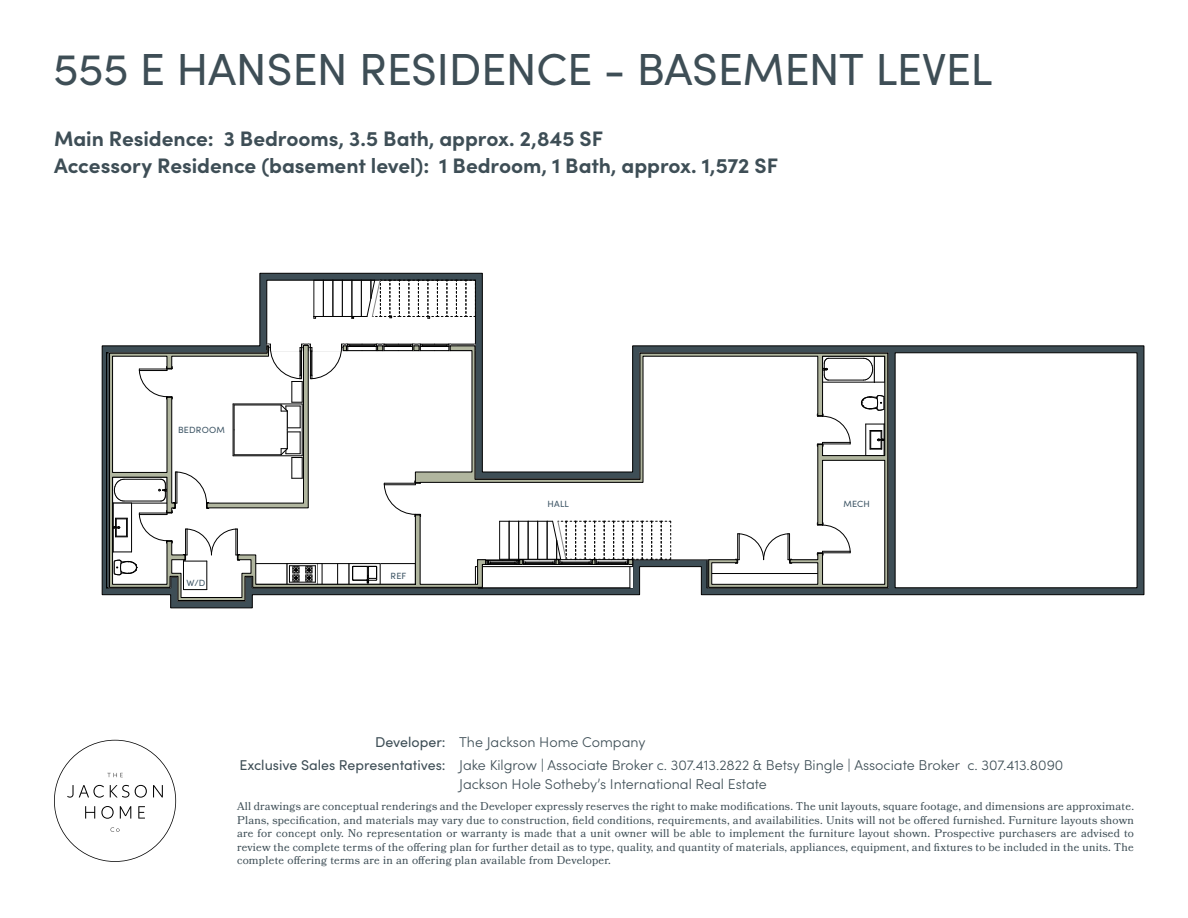
<style>
.page{position:relative;width:1188px;height:918px;background:#fff}
.page>*{position:absolute;margin:0;border:0;box-sizing:border-box;transform-origin:0 0}
.t1{font:45px "Sofia Pro";letter-spacing:-.01em;color:#3e4e56}
.t2{font:700 21px/26.2px "Sofia Pro";color:#3e4e56}
.t3{font:300 14.25px/23px "Sofia Pro";color:#3e4e56}
.t4{font:11.25px/13.5px "Bookmania";letter-spacing:.02em;color:#3e4e56;text-align:justify}
.t5{font:9px "Sofia Pro";letter-spacing:.025em;color:#3c5464}
.s1{font-weight:400}
</style>
<div class="page">
<svg style="left:101px;top:272px;width:1044px;height:337px"></svg>
<hr style="left:707px;top:588px;width:181px;height:1px;background:#000">
<hr style="left:107px;top:588px;width:64px;height:1px;background:#000">
<hr style="left:107px;top:353px;width:160px;height:1px;background:#000">
<hr style="left:106px;top:353px;width:1px;height:110px;background:#000">
<hr style="left:106px;top:463px;width:1px;height:125px;background:#000">
<hr style="left:708px;top:588px;width:180px;height:1px;background:#7f7f7f">
<svg style="left:314px;top:280px;width:162px;height:39px"></svg>
<svg style="left:112px;top:344px;width:559px;height:257px"></svg>
<svg style="left:109px;top:345px;width:378px;height:257px"></svg>
<svg style="left:414px;top:345px;width:475px;height:243px"></svg>
<svg style="left:54px;top:740px;width:122px;height:122px"></svg>
<h1 class="t1" style="left:54px;top:36px;width:941px">555 E HANSEN RESIDENCE - BASEMENT LEVEL</h1>
<h2 class="t2" style="left:54px;top:124px;width:726px">Main Residence: 3 Bedrooms, 3.5 Bath, approx. 2,845 SF<br>Accessory Residence (basement level): 1 Bedroom, 1 Bath, approx. 1,572 SF</h2>
<p class="t5" style="left:178px;top:423px;width:48px">BEDROOM</p>
<p class="t5" style="left:187px;top:576px;width:20px">W/D</p>
<p class="t5" style="left:391px;top:570px;width:17px">REF</p>
<p class="t5" style="left:548px;top:497px;width:23px">HALL</p>
<p class="t5" style="left:843px;top:497px;width:28px">MECH</p>
<p class="t3" style="left:239px;top:730px;width:826px;text-indent:136px"><span class="s1">Developer:</span> The Jackson Home Company<br><span class="s1">Exclusive Sales Representatives:</span> Jake Kilgrow | Associate Broker c. 307.413.2822 &amp; Betsy Bingle | Associate Broker c. 307.413.8090</p>
<p class="t3" style="left:459px;top:772px;width:309px">Jackson Hole Sotheby’s International Real Estate</p>
<p class="t4" style="left:237px;top:800px;width:899px">All drawings are conceptual renderings and the Developer expressly reserves the right to make modifications. The unit layouts, square footage, and dimensions are approximate.<br>Plans, specification, and materials may vary due to construction, field conditions, requirements, and availabilities. Units will not be offered furnished. Furniture layouts shown are for concept only. No representation or warranty is made that a unit owner will be able to implement the furniture layout shown. Prospective purchasers are advised to review the complete terms of the offering plan for further detail as to type, quality, and quantity of materials, appliances, equipment, and fixtures to be included in the units. The complete offering terms are in an offering plan available from Developer.</p>
</div>
